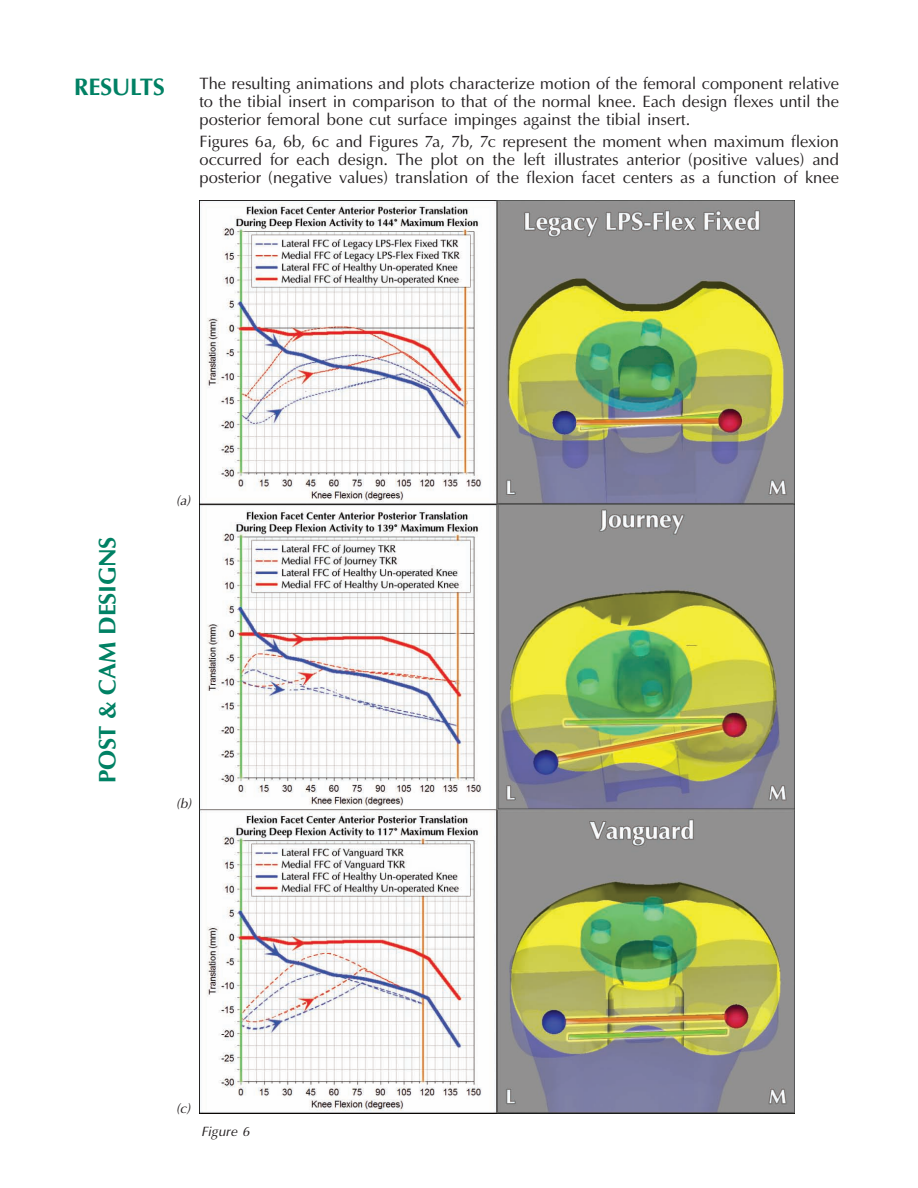
<style>
.page{position:relative;width:918px;height:1188px;background:#fff}
.page>*{position:absolute;margin:0;border:0;box-sizing:border-box;transform-origin:0 0}
.t1{font:700 24px "Ottawa";letter-spacing:-.01em;color:#008164}
.t2{font:16.5px/18px "Ottawa";letter-spacing:-.005em;color:#231f20;text-align:justify}
.t3{font:italic 13.5px "Ottawa";color:#231f20}
</style>
<div class="page">
<img style="left:200px;top:201px;width:594px;height:912px">
<h1 class="t1" style="left:74px;top:73px;width:92px">RESULTS</h1>
<p class="t2" style="left:200px;top:76px;width:641px">The resulting animations and plots characterize motion of the femoral component relative to the tibial insert in comparison to that of the normal knee. Each design flexes until the posterior femoral bone cut surface impinges against the tibial insert.</p>
<p class="t2" style="left:200px;top:134px;width:641px">Figures 6a, 6b, 6c and Figures 7a, 7b, 7c represent the moment when maximum flexion occurred for each design. The plot on the left illustrates anterior (positive values) and posterior (negative values) translation of the flexion facet centers as a function of knee</p>
<h1 class="t1" style="left:93px;top:783px;width:248px;rotate:-90deg">POST &amp; CAM DESIGNS</h1>
<p class="t3" style="left:176px;top:495px;width:15px">(a)</p>
<p class="t3" style="left:176px;top:798px;width:16px">(b)</p>
<p class="t3" style="left:176px;top:1103px;width:15px">(c)</p>
<p class="t3" style="left:201px;top:1126px;width:50px">Figure 6</p>
</div>
